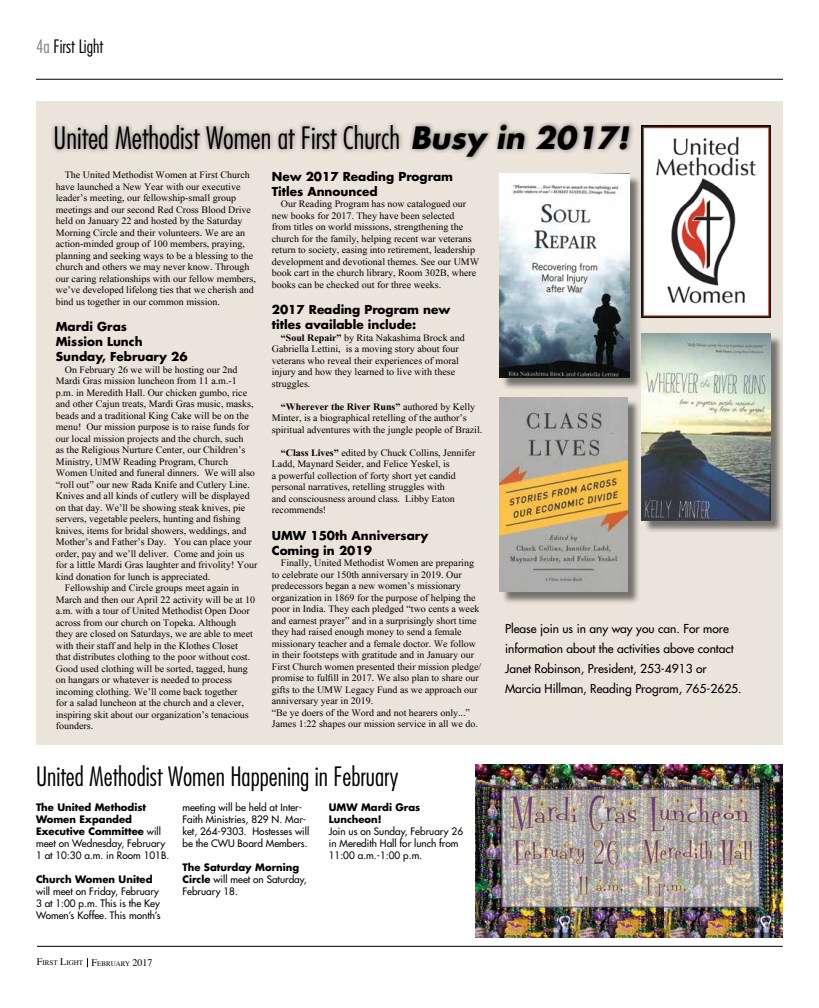
<style>
.page{position:relative;width:819px;height:1008px;background:#fff}
.page>*{position:absolute;margin:0;border:0;box-sizing:border-box;transform-origin:0 0}
.t1{font:300 condensed 30px "Futura";color:#000}
.t2{font:300 condensed 26px "Futura";color:#000}
.t3{font:300 condensed 18px "Futura";color:#000}
.t4{font:700 12px/15px "Futura";color:#000}
.t5{font:12px/20px "Futura";color:#000}
.t6{font:10px/11.5px "Times New Roman";color:#000}
.t7{font:10px/12px "Futura";color:#000}
.t8{font:700 10px/12px "Futura";color:#000}
.t9{font:7px "Times";color:#000}
.s1{color:#808285}
.s2{font-weight:700;font-style:italic;font-stretch:normal}
.s3{font-weight:700}
.s4{font-size:10px}
</style>
<div class="page">
<hr style="left:37px;top:946px;width:746px;height:1px;background:#000">
<hr style="left:36px;top:79px;width:747px;height:1px;background:#000">
<div style="left:36px;top:101px;width:747px;height:643px;background:#eae4db"></div>
<div style="left:51px;top:120px;width:584px;height:43px;background:#000;opacity:.5"></div>
<div style="left:501px;top:399px;width:139px;height:205px;background:#000;opacity:.5"></div>
<img style="left:499px;top:397px;width:128px;height:195px">
<div style="left:643px;top:335px;width:140px;height:198px;background:#000;opacity:.5"></div>
<img style="left:642px;top:334px;width:129px;height:187px">
<img style="left:476px;top:765px;width:307px;height:172px">
<div style="left:501px;top:175px;width:141px;height:215px;background:#000;opacity:.5"></div>
<img style="left:500px;top:174px;width:130px;height:204px">
<img style="left:642px;top:126px;width:128px;height:191px">
<h3 class="t3" style="left:36px;top:36px;width:69px"><span class="s1">4a</span> First Light</h3>
<h1 class="t1" style="left:54px;top:120px;width:577px">United Methodist Women at First Church <span class="s2">Busy in 2017!</span></h1>
<p class="t6" style="left:56px;top:169px;width:202px;text-indent:9px">The United Methodist Women at First Church have launched a New Year with our executive leader’s meeting, our fellowship-small group meetings and our second Red Cross Blood Drive held on January 22 and hosted by the Saturday Morning Circle and their volunteers. We are an action-minded group of 100 members, praying, planning and seeking ways to be a blessing to the church and others we may never know. Through our caring relationships with our fellow members, we’ve developed lifelong ties that we cherish and bind us together in our common mission.</p>
<p class="t4" style="left:56px;top:319px;width:133px">Mardi Gras<br>Mission Lunch<br>Sunday, February 26</p>
<p class="t6" style="left:65px;top:364px;width:174px">On February 26 we will be hosting our 2nd</p>
<p class="t6" style="left:56px;top:375px;width:183px">Mardi Gras mission luncheon from 11 a.m.-1</p>
<p class="t6" style="left:56px;top:387px;width:193px">p.m. in Meredith Hall. Our chicken gumbo, rice</p>
<p class="t6" style="left:56px;top:398px;width:199px">and other Cajun treats, Mardi Gras music, masks,</p>
<p class="t6" style="left:56px;top:410px;width:195px">beads and a traditional King Cake will be on the</p>
<p class="t6" style="left:56px;top:421px;width:195px">menu! Our mission purpose is to raise funds for</p>
<p class="t6" style="left:56px;top:433px;width:189px">our local mission projects and the church, such</p>
<p class="t6" style="left:56px;top:444px;width:191px">as the Religious Nurture Center, our Children’s</p>
<p class="t6" style="left:56px;top:456px;width:174px">Ministry, UMW Reading Program, Church</p>
<p class="t6" style="left:56px;top:467px;width:201px">Women United and funeral dinners. We will also</p>
<p class="t6" style="left:56px;top:479px;width:196px">“roll out” our new Rada Knife and Cutlery Line.</p>
<p class="t6" style="left:56px;top:490px;width:195px">Knives and all kinds of cutlery will be displayed</p>
<p class="t6" style="left:56px;top:502px;width:191px">on that day. We’ll be showing steak knives, pie</p>
<p class="t6" style="left:56px;top:513px;width:186px">servers, vegetable peelers, hunting and fishing</p>
<p class="t6" style="left:56px;top:525px;width:192px">knives, items for bridal showers, weddings, and</p>
<p class="t6" style="left:56px;top:536px;width:198px">Mother’s and Father’s Day. You can place your</p>
<p class="t6" style="left:56px;top:548px;width:190px">order, pay and we’ll deliver. Come and join us</p>
<p class="t6" style="left:56px;top:559px;width:203px">for a little Mardi Gras laughter and frivolity! Your</p>
<p class="t6" style="left:56px;top:571px;width:156px">kind donation for lunch is appreciated.</p>
<p class="t6" style="left:65px;top:582px;width:176px">Fellowship and Circle groups meet again in</p>
<p class="t6" style="left:56px;top:594px;width:201px">March and then our April 22 activity will be at 10</p>
<p class="t6" style="left:56px;top:605px;width:195px">a.m. with a tour of United Methodist Open Door</p>
<p class="t6" style="left:56px;top:617px;width:182px">across from our church on Topeka. Although</p>
<p class="t6" style="left:56px;top:628px;width:199px">they are closed on Saturdays, we are able to meet</p>
<p class="t6" style="left:56px;top:640px;width:184px">with their staff and help in the Klothes Closet</p>
<p class="t6" style="left:56px;top:651px;width:196px">that distributes clothing to the poor without cost.</p>
<p class="t6" style="left:56px;top:663px;width:193px">Good used clothing will be sorted, tagged, hung</p>
<p class="t6" style="left:56px;top:674px;width:178px">on hangars or whatever is needed to process</p>
<p class="t6" style="left:56px;top:686px;width:183px">incoming clothing. We’ll come back together</p>
<p class="t6" style="left:56px;top:697px;width:190px">for a salad luncheon at the church and a clever,</p>
<p class="t6" style="left:56px;top:709px;width:195px">inspiring skit about our organization’s tenacious</p>
<p class="t6" style="left:56px;top:720px;width:39px">founders.</p>
<p class="t4" style="left:272px;top:169px;width:183px">New 2017 Reading Program<br>Titles Announced</p>
<p class="t6" style="left:272px;top:198px;width:209px;text-indent:9px">Our Reading Program has now catalogued our new books for 2017. They have been selected<br>from titles on world missions, strengthening the church for the family, helping recent war veterans return to society, easing into retirement, leadership development and devotional themes. See our UMW book cart in the church library, Room 302B, where books can be checked out for three weeks.</p>
<p class="t4" style="left:272px;top:302px;width:180px">2017 Reading Program new titles available include:</p>
<p class="t6" style="left:272px;top:332px;width:194px;text-indent:9px"><span class="s3">“Soul Repair”</span> by Rita Nakashima Brock and Gabriella Lettini, is a moving story about four veterans who reveal their experiences of moral injury and how they learned to live with these struggles.</p>
<p class="t6" style="left:272px;top:401px;width:212px;text-indent:9px"><span class="s3">“Wherever the River Runs”</span> authored by Kelly<br>Minter, is a biographical retelling of the author’s spiritual adventures with the jungle people of Brazil.</p>
<p class="t6" style="left:272px;top:447px;width:205px;text-indent:9px"><span class="s3">“Class Lives”</span> edited by Chuck Collins, Jennifer Ladd, Maynard Seider, and Felice Yeskel, is<br>a powerful collection of forty short yet candid personal narratives, retelling struggles with<br>and consciousness around class. Libby Eaton recommends!</p>
<p class="t4" style="left:272px;top:528px;width:158px">UMW 150th Anniversary<br>Coming in 2019</p>
<p class="t6" style="left:272px;top:557px;width:211px;text-indent:9px">Finally, United Methodist Women are preparing to celebrate our 150th anniversary in 2019. Our predecessors began a new women’s missionary organization in 1869 for the purpose of helping the poor in India. They each pledged “two cents a week and earnest prayer” and in a surprisingly short time they had raised enough money to send a female missionary teacher and a female doctor. We follow in their footsteps with gratitude and in January our First Church women presented their mission pledge/ promise to fulfill in 2017. We also plan to share our gifts to the UMW Legacy Fund as we approach our anniversary year in 2019.<br>“Be ye doers of the Word and not hearers only...” James 1:22 shapes our mission service in all we do.</p>
<h2 class="t2" style="left:36px;top:761px;width:364px">United Methodist Women Happening in February</h2>
<p class="t5" style="left:505px;top:619px;width:238px">Please join us in any way you can. For more information about the activities above contact Janet Robinson, President, 253-4913 or Marcia Hillman, Reading Program, 765-2625.</p>
<p class="t7" style="left:36px;top:802px;width:135px"><span class="s3">The United Methodist<br>Women Expanded<br>Executive Committee</span> will meet on Wednesday, February<br>1 at 10:30 a.m. in Room 101B.</p>
<p class="t8" style="left:36px;top:874px;width:118px">Church Women United</p>
<p class="t7" style="left:36px;top:886px;width:126px">will meet on Friday, February<br>3 at 1:00 p.m. This is the Key<br>Women’s Koffee. This month’s</p>
<p class="t7" style="left:182px;top:802px;width:128px">meeting will be held at Inter-<br>Faith Ministries, 829 N. Mar&shy;ket, 264-9303. Hostesses will be the CWU Board Members.</p>
<p class="t7" style="left:182px;top:862px;width:126px"><span class="s3">The Saturday Morning<br>Circle</span> will meet on Saturday,<br>February 18.</p>
<p class="t9" style="left:37px;top:958px;width:117px"><span class="s4">F</span>IRST <span class="s4">L</span>IGHT <span class="s4">F</span>EBRUARY <span class="s4">2017</span></p>
<p class="t8" style="left:329px;top:802px;width:93px">UMW Mardi Gras<br>Luncheon!</p>
<p class="t7" style="left:329px;top:826px;width:136px">Join us on Sunday, February 26 in Meredith Hall for lunch from<br>11:00 a.m.-1:00 p.m.</p>
</div>
